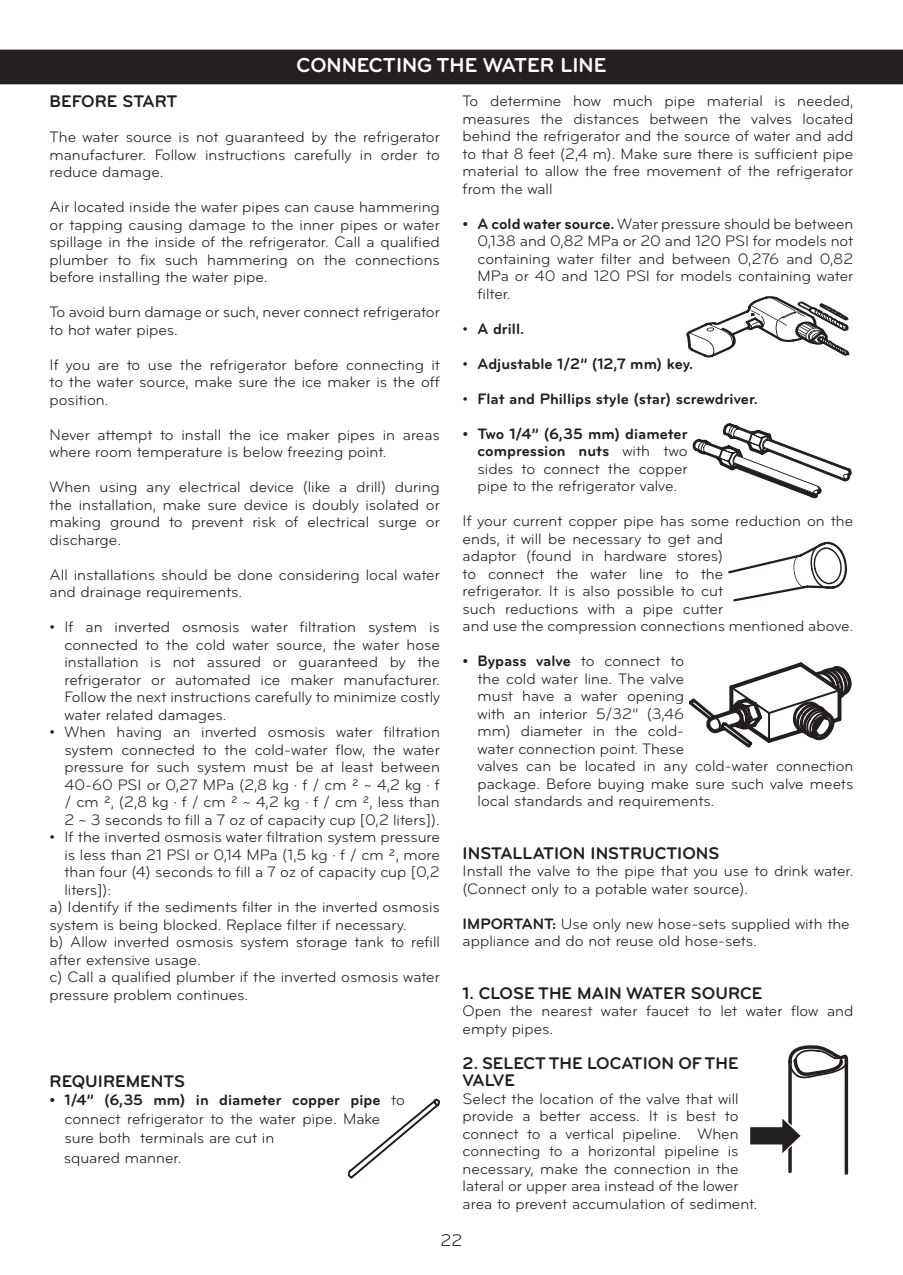
<style>
.page{position:relative;width:903px;height:1275px;background:#fff}
.page>*{position:absolute;margin:0;border:0;box-sizing:border-box;transform-origin:0 0}
.BANDAS_NEGRAS{font:700 21px "Bryant LG";color:#fff}
.Texto_Manual{font:700 17.5px/17.5px "Bryant LG";color:#231f20}
.t1{font:17.5px "Bryant LG";color:#231f20}
.Texto_Manual-2{font:15.75px/17.5px "Bryant LG";color:#231f20}
.Texto_Manual-3{font:700 15.75px "Bryant LG";color:#231f20}
.s1{font-weight:700}
.s2{font-weight:400}
</style>
<div class="page">
<div style="left:0;top:50px;width:903px;height:34px;background:#231f20"></div>
<svg style="left:686px;top:296px;width:163px;height:61px"></svg>
<svg style="left:693px;top:423px;width:158px;height:75px"></svg>
<svg style="left:728px;top:542px;width:119px;height:59px"></svg>
<svg style="left:689px;top:662px;width:162px;height:85px"></svg>
<svg style="left:348px;top:1099px;width:92px;height:79px"></svg>
<svg style="left:750px;top:1045px;width:98px;height:130px"></svg>
<p class="BANDAS_NEGRAS" style="left:296px;top:52px;width:311px">CONNECTING THE WATER LINE</p>
<p class="Texto_Manual" style="left:50px;top:93px;width:129px">BEFORE START</p>
<p class="Texto_Manual-2" style="left:50px;top:129px;width:392px;text-align:justify">The water source is not guaranteed by the refrigerator manufacturer. Follow instructions carefully in order to reduce damage.</p>
<p class="Texto_Manual-2" style="left:50px;top:199px;width:392px;text-align:justify">Air located inside the water pipes can cause hammering or tapping causing damage to the inner pipes or water spillage in the inside of the refrigerator. Call a qualified plumber to fix such hammering on the connections before installing the water pipe.</p>
<p class="Texto_Manual-2" style="left:50px;top:304px;width:392px">To avoid burn damage or such, never connect refrigerator to hot water pipes.</p>
<p class="Texto_Manual-2" style="left:50px;top:356px;width:392px;text-align:justify">If you are to use the refrigerator before connecting it to the water source, make sure the ice maker is the off position.</p>
<p class="Texto_Manual-2" style="left:50px;top:426px;width:392px">Never attempt to install the ice maker pipes in areas where room temperature is below freezing point.</p>
<p class="Texto_Manual-2" style="left:50px;top:479px;width:392px;text-align:justify">When using any electrical device (like a drill) during the installation, make sure device is doubly isolated or making ground to prevent risk of electrical surge or discharge.</p>
<p class="Texto_Manual-2" style="left:50px;top:566px;width:392px">All installations should be done considering local water and drainage requirements.</p>
<p class="Texto_Manual-2" style="left:64px;top:619px;width:377px;text-align:justify;text-indent:-15px">• If an inverted osmosis water filtration system is connected to the cold water source, the water hose installation is not assured or guaranteed by the refrigerator or automated ice maker manufacturer.<br>Follow the next instructions carefully to minimize costly water related damages.</p>
<p class="Texto_Manual-2" style="left:64px;top:724px;width:377px;text-align:justify;text-indent:-15px">• When having an inverted osmosis water filtration system connected to the cold-water flow, the water pressure for such system must be at least between 40-60 PSI or 0,27 MPa (2,8 kg · f / cm ² ~ 4,2 kg · f / cm ², (2,8 kg · f / cm ² ~ 4,2 kg · f / cm ², less than 2 ~ 3 seconds to fill a 7 oz of capacity cup [0,2 liters]).</p>
<p class="Texto_Manual-2" style="left:64px;top:829px;width:377px;text-align:justify;text-indent:-15px">• If the inverted osmosis water filtration system pressure is less than 21 PSI or 0,14 MPa (1,5 kg · f / cm ², more than four (4) seconds to fill a 7 oz of capacity cup [0,2 liters]):</p>
<p class="Texto_Manual-2" style="left:50px;top:899px;width:392px">a) Identify if the sediments filter in the inverted osmosis system is being blocked. Replace filter if necessary.</p>
<p class="Texto_Manual-2" style="left:50px;top:934px;width:392px">b) Allow inverted osmosis system storage tank to refill after extensive usage.</p>
<p class="Texto_Manual-2" style="left:50px;top:969px;width:392px">c) Call a qualified plumber if the inverted osmosis water pressure problem continues.</p>
<p class="Texto_Manual" style="left:50px;top:1073px;width:137px">REQUIREMENTS</p>
<p class="Texto_Manual-2" style="left:64px;top:1090px;width:342px;line-height:19.2px;text-indent:-15px"><span class="s1">• 1/4” (6,35 mm) in diameter copper pipe</span> to connect refrigerator to the water pipe. Make sure both terminals are cut in</p>
<p class="Texto_Manual-2" style="left:64px;top:1149px;width:119px">squared manner.</p>
<p class="Texto_Manual-2" style="left:463px;top:92px;width:392px;text-align:justify">To determine how much pipe material is needed, measures the distances between the valves located behind the refrigerator and the source of water and add to that 8 feet (2,4 m). Make sure there is sufficient pipe material to allow the free movement of the refrigerator from the wall</p>
<p class="Texto_Manual-2" style="left:477px;top:215px;width:377px;text-align:justify;text-indent:-15px"><span class="s1">• A cold water source.</span> Water pressure should be between 0,138 and 0,82 MPa or 20 and 120 PSI for models not containing water filter and between 0,276 and 0,82<br>MPa or 40 and 120 PSI for models containing water filter.</p>
<p class="Texto_Manual-3" style="left:463px;top:319px;width:63px"><span class="s2">•</span> A drill.</p>
<p class="Texto_Manual-3" style="left:463px;top:354px;width:232px"><span class="s2">•</span> Adjustable 1/2” (12,7 mm) key.</p>
<p class="Texto_Manual-3" style="left:463px;top:389px;width:297px"><span class="s2">•</span> Flat and Phillips style (star) screwdriver.</p>
<p class="Texto_Manual-2" style="left:477px;top:425px;width:212px;text-align:justify;text-indent:-15px"><span class="s1">• Two 1/4” (6,35 mm) diameter compression nuts</span> with two sides to connect the copper pipe to the refrigerator valve.</p>
<p class="Texto_Manual-2" style="left:463px;top:512px;width:392px">If your current copper pipe has some reduction on the ends, it will be necessary to get and<br>adaptor (found in hardware stores)<br>to connect the water line to the<br>refrigerator. It is also possible to cut<br>such reductions with a pipe cutter<br>and use the compression connections mentioned above.</p>
<p class="Texto_Manual-2" style="left:477px;top:652px;width:377px;text-indent:-15px"><span class="s1">• Bypass valve</span> to connect to<br>the cold water line. The valve<br>must have a water opening<br>with an interior 5/32” (3,46<br>mm) diameter in the cold-<br>water connection point. These<br>valves can be located in any cold-water connection package. Before buying make sure such valve meets local standards and requirements.</p>
<p class="Texto_Manual" style="left:463px;top:844px;width:258px">INSTALLATION INSTRUCTIONS</p>
<p class="Texto_Manual-2" style="left:463px;top:862px;width:392px">Install the valve to the pipe that you use to drink water. (Connect only to a potable water source).</p>
<p class="Texto_Manual-2" style="left:463px;top:915px;width:389px"><span class="s1">IMPORTANT:</span> Use only new hose-sets supplied with the appliance and do not reuse old hose-sets.</p>
<p class="Texto_Manual" style="left:463px;top:984px;width:301px">1. CLOSE THE MAIN WATER SOURCE</p>
<p class="Texto_Manual-2" style="left:463px;top:1002px;width:392px">Open the nearest water faucet to let water flow and empty pipes.</p>
<p class="Texto_Manual" style="left:463px;top:1054px;width:277px">2. SELECT THE LOCATION OF THE<br>VALVE</p>
<p class="Texto_Manual-2" style="left:463px;top:1090px;width:296px">Select the location of the valve that will provide a better access. It is best to connect to a vertical pipeline. When connecting to a horizontal pipeline is necessary, make the connection in the lateral or upper area instead of the lower area to prevent accumulation of sediment.</p>
<p class="t1" style="left:440px;top:1230px;width:23px">22</p>
</div>
